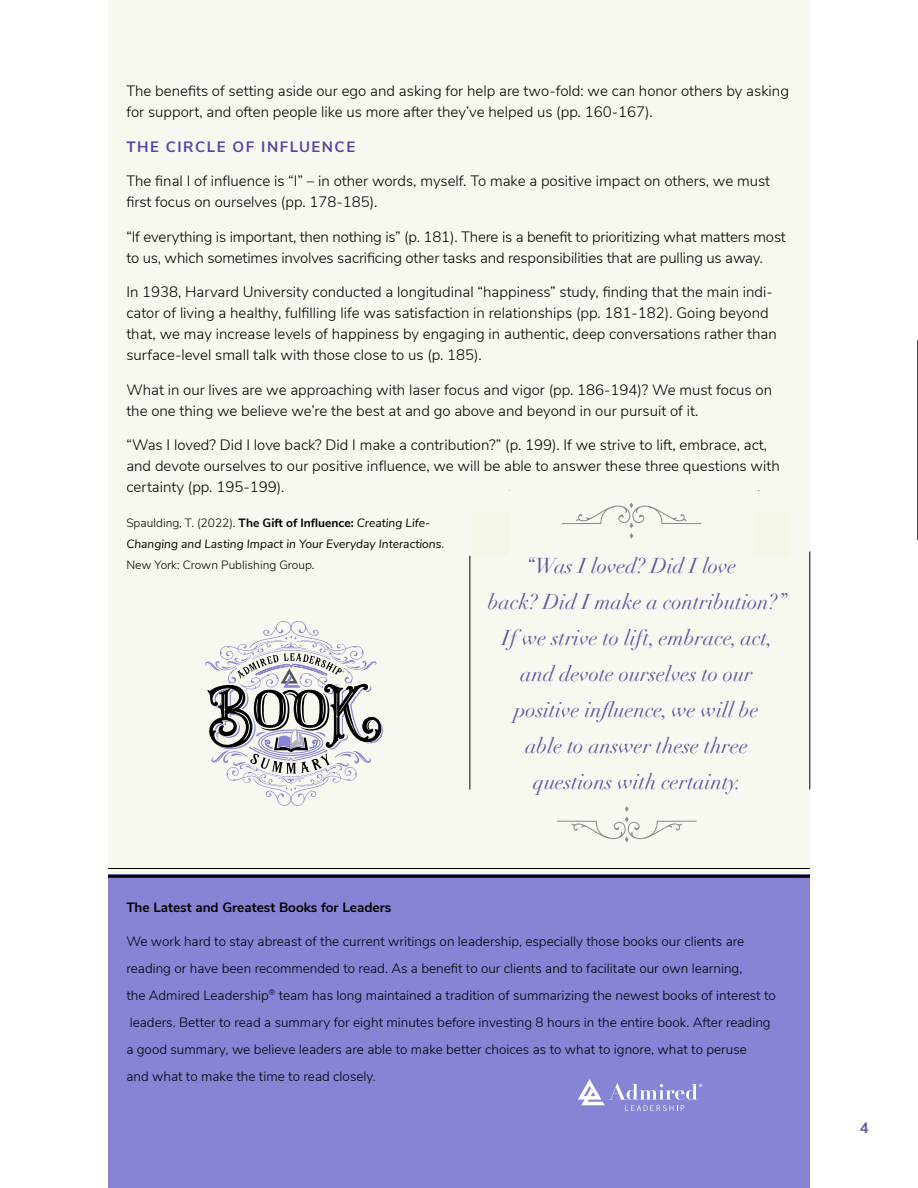
<style>
.page{position:relative;width:918px;height:1188px;background:#fff}
.page>*{position:absolute;margin:0;border:0;box-sizing:border-box;transform-origin:0 0}
.t1{font:italic 21px "Didot";color:#5b57a6}
.t2{font:300 15px/21px "Nunito Sans";color:#000}
.t3{font:700 15px "Nunito Sans";letter-spacing:.1em;color:#5b41a6}
.t4{font:700 15px "Nunito Sans";color:#5b57a6}
.t5{font:300 13.5px/27px "Nunito Sans";color:#000}
.t6{font:700 13.5px "Nunito Sans";color:#000}
.t7{font:italic 12px/21px "Nunito Sans";color:#000}
.s1{font-weight:300;font-style:normal}
.s2{font-weight:700;font-style:normal}
</style>
<div class="page">
<div style="left:108px;top:0;width:702px;height:1188px;background:#f9f8f0"></div>
<hr style="left:917px;top:340px;width:1px;height:200px;background:#000">
<svg style="left:557px;top:806px;width:140px;height:36px"></svg>
<svg style="left:561px;top:503px;width:140px;height:36px"></svg>
<hr style="left:470px;top:556px;width:1px;height:234px;background:#000">
<hr style="left:810px;top:551px;width:1px;height:239px;background:#000">
<div style="left:753px;top:512px;width:36px;height:44px;background:#f7f5e8"></div>
<div style="left:472px;top:512px;width:37px;height:44px;background:#f7f5e8"></div>
<svg style="left:205px;top:621px;width:178px;height:185px"></svg>
<div style="left:108px;top:875px;width:702px;height:313px;background:#8784d6"></div>
<hr style="left:108px;top:875px;width:702px;height:3px;background:#000">
<hr style="left:108px;top:868px;width:702px;height:1px;background:#000">
<svg style="left:578px;top:1079px;width:124px;height:32px"></svg>
<p class="t2" style="left:126px;top:80px;width:664px">The benefits of setting aside our ego and asking for help are two-fold: we can honor others by asking for support, and often people like us more after they’ve helped us (pp. 160-167).</p>
<p class="t3" style="left:126px;top:135px;width:230px">THE CIRCLE OF INFLUENCE</p>
<p class="t2" style="left:126px;top:170px;width:645px">The final I of influence is “I” – in other words, myself. To make a positive impact on others, we must first focus on ourselves (pp. 178-185).</p>
<p class="t2" style="left:126px;top:225px;width:661px">“If everything is important, then nothing is” (p. 181). There is a benefit to prioritizing what matters most to us, which sometimes involves sacrificing other tasks and responsibilities that are pulling us away.</p>
<p class="t2" style="left:126px;top:281px;width:652px">In 1938, Harvard University conducted a longitudinal “happiness” study, finding that the main indi&shy;cator of living a healthy, fulfilling life was satisfaction in relationships (pp. 181-182). Going beyond that, we may increase levels of happiness by engaging in authentic, deep conversations rather than surface-level small talk with those close to us (p. 185).</p>
<p class="t2" style="left:126px;top:378px;width:647px">What in our lives are we approaching with laser focus and vigor (pp. 186-194)? We must focus on the one thing we believe we’re the best at and go above and beyond in our pursuit of it.</p>
<p class="t2" style="left:126px;top:434px;width:655px">“Was I loved? Did I love back? Did I make a contribution?” (p. 199). If we strive to lift, embrace, act, and devote ourselves to our positive influence, we will be able to answer these three questions with certainty (pp. 195-199).</p>
<p class="t7" style="left:126px;top:511px;width:319px"><span class="s1">Spaulding, T. (2022).</span> <span class="s2">The Gift of Influence:</span> Creating Life-<br>Changing and Lasting Impact in Your Everyday Interactions<span class="s1">.<br>New York: Crown Publishing Group.</span></p>
<h1 class="t1" style="left:525px;top:553px;width:213px">“Was I loved? Did I love</h1>
<h1 class="t1" style="left:488px;top:589px;width:300px">back? Did I make a contribution?”</h1>
<h1 class="t1" style="left:502px;top:625px;width:272px">If we strive to lift, embrace, act,</h1>
<h1 class="t1" style="left:521px;top:661px;width:234px">and devote ourselves to our</h1>
<h1 class="t1" style="left:515px;top:697px;width:246px">positive influence, we will be</h1>
<h1 class="t1" style="left:525px;top:733px;width:224px">able to answer these three</h1>
<h1 class="t1" style="left:533px;top:769px;width:210px">questions with certainty.</h1>
<p class="t6" style="left:126px;top:897px;width:266px">The Latest and Greatest Books for Leaders</p>
<p class="t5" style="left:126px;top:927px;width:651px">We work hard to stay abreast of the current writings on leadership, especially those books our clients are reading or have been recommended to read. As a benefit to our clients and to facilitate our own learning,<br>the Admired Leadership<sup>®</sup> team has long maintained a tradition of summarizing the newest books of interest to leaders. Better to read a summary for eight minutes before investing 8 hours in the entire book. After reading a good summary, we believe leaders are able to make better choices as to what to ignore, what to peruse<br>and what to make the time to read closely.</p>
<p class="t4" style="left:860px;top:1117px;width:10px">4</p>
</div>
